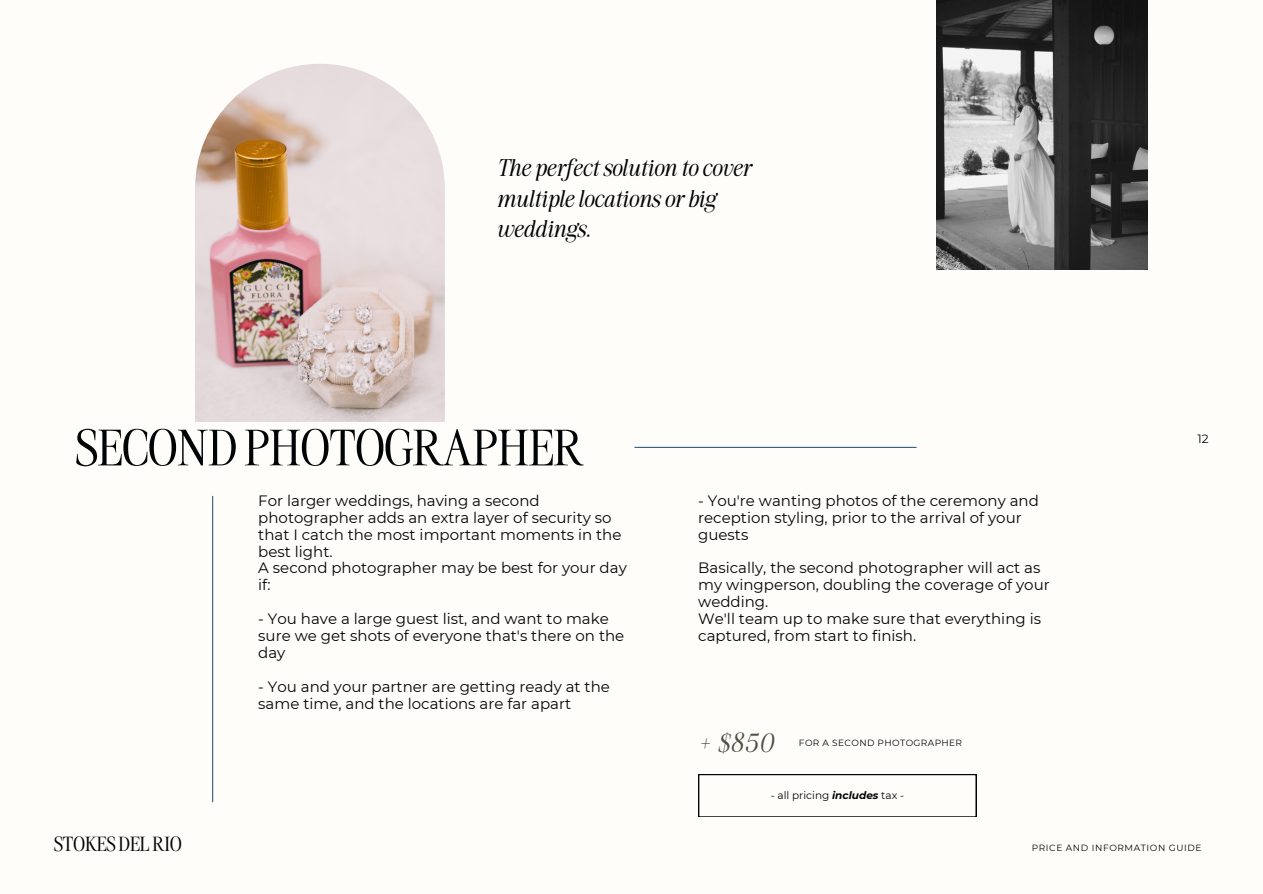
<style>
.page{position:relative;width:1263px;height:894px;background:#fff}
.page>*{position:absolute;margin:0;border:0;box-sizing:border-box;transform-origin:0 0}
.t1{font:54px "Very Vogue Display";color:#010405}
.t2{font:italic 27px "Very Vogue Display";color:#4e5043}
.t3{font:italic 25.5px/30.3px "Very Vogue Display";color:#010405}
.t4{font:21.6px "Very Vogue Display";color:#010405}
.t5{font:15px/16.8px "Montserrat";color:#010405}
.t6{font:12px "Montserrat";color:#010405}
.t7{font:10.5px "Montserrat";color:#010405}
.t8{font:9px "Montserrat";letter-spacing:.065em;color:#010405}
.t9{font:9px "Montserrat";letter-spacing:.045em;color:#010405}
.s1{font-weight:700;font-style:italic}
</style>
<div class="page">
<div style="left:0;top:0;width:1263px;height:893px;background:#fffdf9"></div>
<img style="left:195px;top:64px;width:250px;height:357px">
<hr style="left:212px;top:496px;width:1px;height:305px;background:#3a5b79">
<hr style="left:635px;top:446px;width:281px;height:2px;background:#3a5b79">
<img style="left:936px;top:0;width:212px;height:269px">
<svg style="left:698px;top:774px;width:278px;height:42px"></svg>
<p class="t3" style="left:496px;top:152px;width:256px">The perfect solution to cover multiple locations or big weddings.</p>
<h1 class="t1" style="left:76px;top:414px;width:509px">SECOND PHOTOGRAPHER</h1>
<p class="t5" style="left:258px;top:492px;width:370px">For larger weddings, having a second photographer adds an extra layer of security so that I catch the most important moments in the best light.<br>A second photographer may be best for your day if:</p>
<h4 class="t5" style="left:258px;top:610px;width:368px">- You have a large guest list, and want to make sure we get shots of everyone that's there on the day</h4>
<h4 class="t5" style="left:258px;top:677px;width:353px">- You and your partner are getting ready at the same time, and the locations are far apart</h4>
<h4 class="t5" style="left:698px;top:492px;width:342px">- You're wanting photos of the ceremony and reception styling, prior to the arrival of your guests</h4>
<h4 class="t5" style="left:698px;top:559px;width:353px">Basically, the second photographer will act as my wingperson, doubling the coverage of your wedding.<br>We'll team up to make sure that everything is captured, from start to finish.</h4>
<h4 class="t2" style="left:698px;top:725px;width:76px">+ $850</h4>
<h5 class="t9" style="left:799px;top:736px;width:165px">FOR A SECOND PHOTOGRAPHER</h5>
<p class="t7" style="left:771px;top:788px;width:135px">- all pricing <span class="s1">includes</span> tax -</p>
<h2 class="t6" style="left:1197px;top:431px;width:13px">12</h2>
<h3 class="t4" style="left:54px;top:829px;width:129px">STOKES DEL RIO</h3>
<p class="t8" style="left:1032px;top:841px;width:171px">PRICE AND INFORMATION GUIDE</p>
</div>
